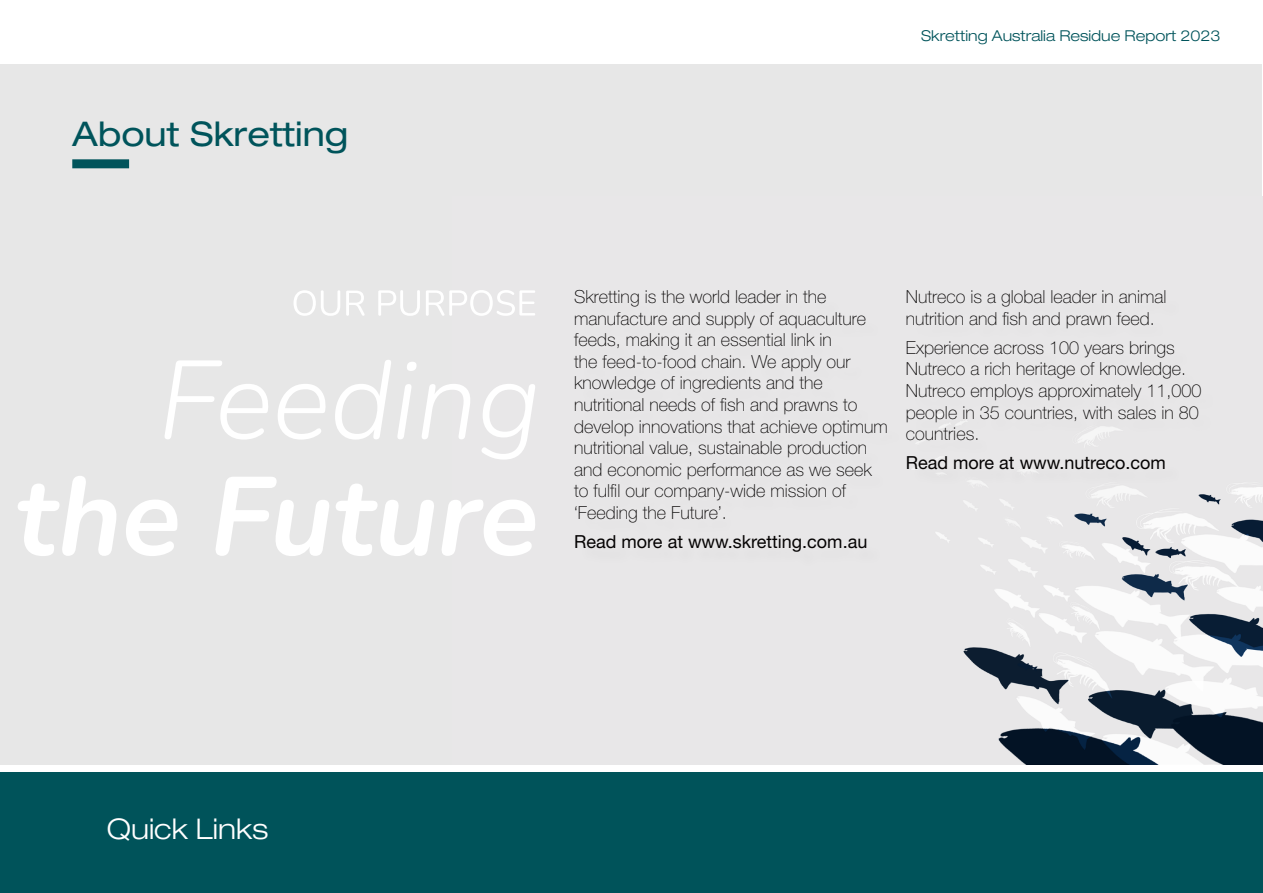
<style>
.page{position:relative;width:1263px;height:893px;background:#fff}
.page>*{position:absolute;margin:0;border:0;box-sizing:border-box;transform-origin:0 0}
.t1{font:expanded 34.05px "Helvetica Neue LT Pro";color:#00545b}
.t2{font:300 expanded 28.5px "Helvetica Neue LT Std";color:#fff}
.t3{font:100 18px/21.6px "Helvetica Neue LT Pro";color:#050303}
.t4{font:18px "Helvetica Neue LT Pro";color:#050303}
.t5{font:300 expanded 15px "Helvetica Neue LT Std";color:#00545b}
</style>
<div class="page">
<div style="left:1px;top:64px;width:1261px;height:700px;background:#e7e7e7"></div>
<div style="left:0;top:772px;width:1263px;height:121px;background:#00535a"></div>
<img style="left:963px;top:483px;width:299px;height:281px">
<div style="left:578px;top:293px;width:641px;height:277px;background:#e8e7e8"></div>
<svg style="left:165px;top:360px;width:103px;height:80px"></svg>
<svg style="left:278px;top:384px;width:48px;height:56px"></svg>
<svg style="left:335px;top:360px;width:56px;height:80px"></svg>
<svg style="left:397px;top:362px;width:73px;height:77px"></svg>
<svg style="left:481px;top:384px;width:54px;height:76px"></svg>
<svg style="left:18px;top:476px;width:98px;height:80px"></svg>
<svg style="left:126px;top:500px;width:52px;height:56px"></svg>
<svg style="left:215px;top:477px;width:114px;height:79px"></svg>
<svg style="left:336px;top:484px;width:98px;height:72px"></svg>
<svg style="left:442px;top:499px;width:93px;height:57px"></svg>
<svg style="left:293px;top:290px;width:47px;height:26px"></svg>
<svg style="left:346px;top:291px;width:19px;height:25px"></svg>
<svg style="left:378px;top:290px;width:42px;height:26px"></svg>
<svg style="left:426px;top:290px;width:109px;height:26px"></svg>
<div style="left:72px;top:159px;width:57px;height:9px;background:#00545b"></div>
<h1 class="t1" style="left:72px;top:114px;width:277px">About Skretting</h1>
<h2 class="t2" style="left:107px;top:811px;width:163px">Quick Links</h2>
<p class="t5" style="left:921px;top:26px;width:301px">Skretting Australia Residue Report 2023</p>
<p class="t3" style="left:574px;top:286px;width:315px">Skretting is the world leader in the manufacture and supply of aquaculture feeds, making it an essential link in<br>the feed-to-food chain. We apply our knowledge of ingredients and the nutritional needs of fish and prawns to develop innovations that achieve optimum nutritional value, sustainable production and economic performance as we seek to fulfil our company-wide mission of ‘Feeding the Future’.</p>
<p class="t4" style="left:574px;top:531px;width:295px">Read more at www.skretting.com.au</p>
<p class="t3" style="left:906px;top:286px;width:262px">Nutreco is a global leader in animal nutrition and fish and prawn feed.</p>
<p class="t3" style="left:906px;top:337px;width:297px">Experience across 100 years brings<br>Nutreco a rich heritage of knowledge.<br>Nutreco employs approximately 11,000 people in 35 countries, with sales in 80 countries.</p>
<p class="t4" style="left:906px;top:452px;width:262px">Read more at www.nutreco.com</p>
</div>
